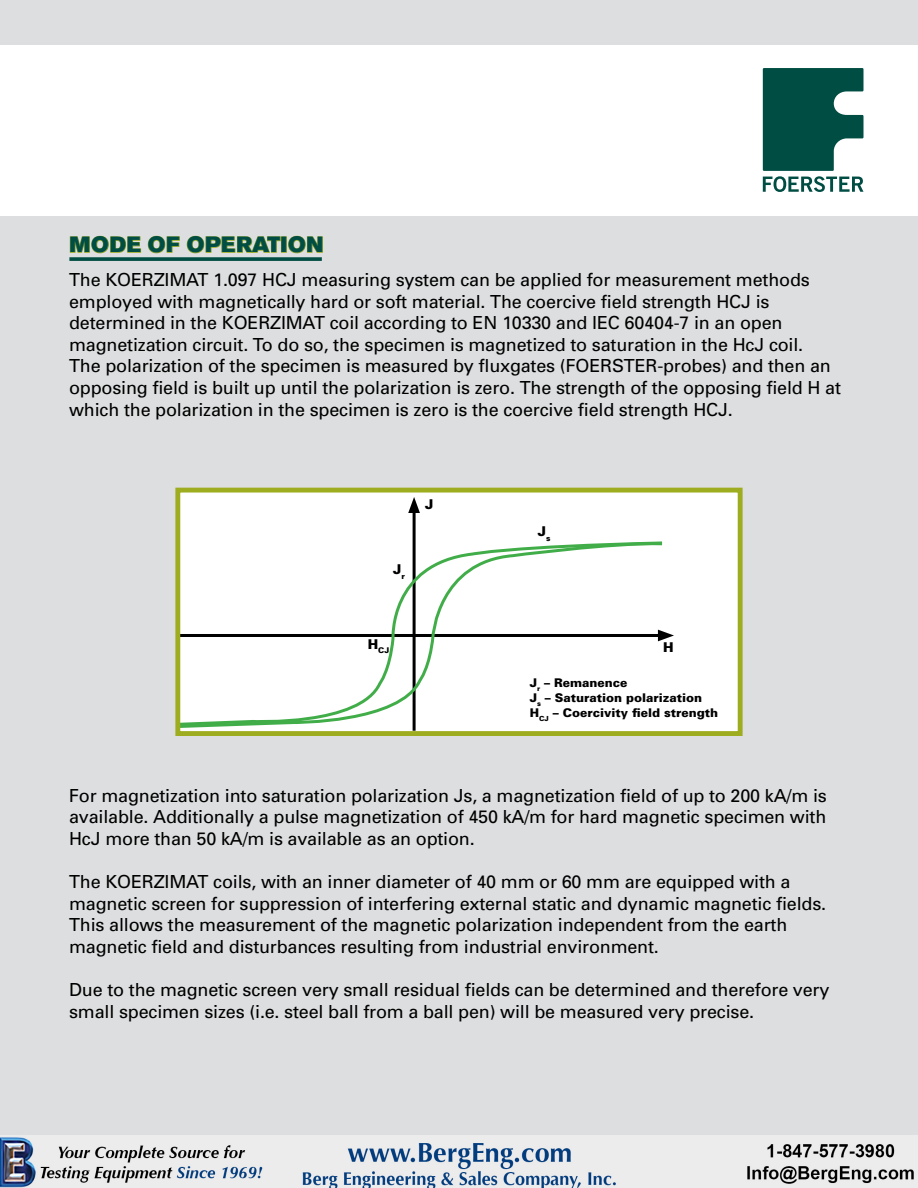
<style>
.page{position:relative;width:918px;height:1188px;background:#dddedf}
.page>*{position:absolute;margin:0;border:0;box-sizing:border-box;transform-origin:0 0}
.t1{font:21.9px "Akzidenz Grotesk BE Super";letter-spacing:.03em;color:#004d43}
.t2{font:18px/21.6px "Univers";letter-spacing:-.01em;color:#000}
.t3{font:900 13.5px "Univers";color:#000}
.t4{font:900 12px/15px "Univers";color:#000}
.t5{font:900 7.8px "Univers";color:#000}
</style>
<div class="page">
<div style="left:0;top:45px;width:918px;height:171px;background:#fff"></div>
<svg style="left:763px;top:68px;width:101px;height:124px"></svg>
<svg style="left:70px;top:235px;width:71px;height:18px"></svg>
<svg style="left:148px;top:236px;width:32px;height:17px"></svg>
<svg style="left:187px;top:236px;width:94px;height:17px"></svg>
<div style="left:281px;top:237px;width:6px;height:16px;border:1px solid #9ead20"></div>
<svg style="left:288px;top:236px;width:35px;height:17px"></svg>
<svg style="left:69px;top:257px;width:253px;height:4px"></svg>
<div style="left:178px;top:490px;width:562px;height:244px;background:#fff"></div>
<svg style="left:665px;top:632px;width:9px;height:7px"></svg>
<hr style="left:413px;top:507px;width:3px;height:224px;background:#000">
<svg style="left:408px;top:497px;width:12px;height:16px"></svg>
<svg style="left:181px;top:540px;width:484px;height:189px"></svg>
<div style="left:530px;top:678px;width:195px;height:46px;background:#fff"></div>
<div style="left:175px;top:488px;width:568px;height:248px;border:5px solid #9ead20"></div>
<img style="left:0;top:1135px;width:918px;height:53px">
<p class="t1" style="left:69px;top:232px;width:255px">MODE OF OPERATION</p>
<p class="t2" style="left:69px;top:269px;width:773px">The KOERZIMAT 1.097 HCJ measuring system can be applied for measurement methods employed with magnetically hard or soft material. The coercive field strength HCJ is determined in the KOERZIMAT coil according to EN 10330 and IEC 60404-7 in an open magnetization circuit. To do so, the specimen is magnetized to saturation in the HcJ coil.<br>The polarization of the specimen is measured by fluxgates (FOERSTER-probes) and then an opposing field is built up until the polarization is zero. The strength of the opposing field H at which the polarization in the specimen is zero is the coercive field strength HCJ.</p>
<p class="t3" style="left:425px;top:496px;width:10px">J</p>
<p class="t3" style="left:393px;top:561px;width:13px">J<sub>r</sub></p>
<p class="t5" style="left:368px;top:646px;width:23px"><sup>H</sup>CJ</p>
<p class="t3" style="left:538px;top:523px;width:14px">J<sub>s</sub></p>
<p class="t3" style="left:663px;top:639px;width:12px">H</p>
<p class="t4" style="left:530px;top:675px;width:190px">J<sub>r</sub> – Remanence<br>J<sub>s</sub> – Saturation polarization<br>H<sub>CJ</sub> – Coercivity field strength</p>
<p class="t2" style="left:69px;top:784px;width:759px;text-align:justify">For magnetization into saturation polarization Js, a magnetization field of up to 200 kA/m is available. Additionally a pulse magnetization of 450 kA/m for hard magnetic specimen with HcJ more than 50 kA/m is available as an option.</p>
<p class="t2" style="left:69px;top:871px;width:759px">The KOERZIMAT coils, with an inner diameter of 40 mm or 60 mm are equipped with a magnetic screen for suppression of interfering external static and dynamic magnetic fields.<br>This allows the measurement of the magnetic polarization independent from the earth magnetic field and disturbances resulting from industrial environment.</p>
<p class="t2" style="left:69px;top:979px;width:762px">Due to the magnetic screen very small residual fields can be determined and therefore very small specimen sizes (i.e. steel ball from a ball pen) will be measured very precise.</p>
</div>
